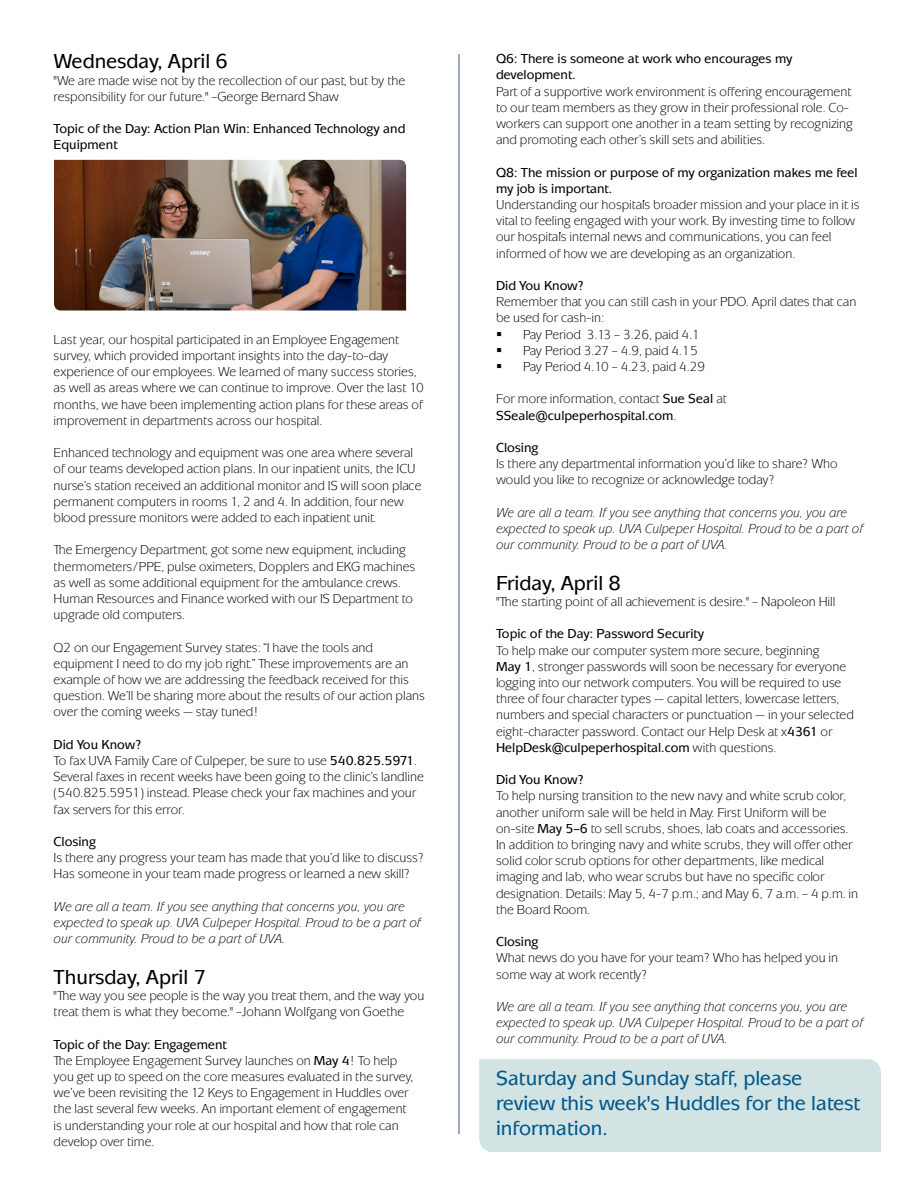
<style>
.page{position:relative;width:918px;height:1188px;background:#fff}
.page>*{position:absolute;margin:0;border:0;box-sizing:border-box;transform-origin:0 0}
.t1{font:500 21px/25.2px "Mixage ITC Std";color:#005789}
.t2{font:500 21px "Mixage ITC Std";color:#000}
.t3{font:13.5px/16.2px "Mixage ITC Std";color:#000}
.t4{font:italic 13.5px/16.2px "Mixage ITC Std";color:#000}
.t5{font:500 13.5px/16.2px "Mixage ITC Std";color:#000}
.s1{font-weight:500}
.s2{font-weight:400}
</style>
<div class="page">
<div style="left:479px;top:1059px;width:402px;height:93px;background:#d1e3e2"></div>
<hr style="left:459px;top:54px;width:1px;height:1080px;background:#385888">
<img style="left:54px;top:160px;width:352px;height:150px">
<h1 class="t2" style="left:54px;top:49px;width:176px">Wednesday, April 6</h1>
<p class="t3" style="left:54px;top:72px;width:353px">"We are made wise not by the recollection of our past, but by the responsibility for our future." –George Bernard Shaw</p>
<p class="t5" style="left:54px;top:121px;width:353px">Topic of the Day: Action Plan Win: Enhanced Technology and<br>Equipment</p>
<p class="t3" style="left:54px;top:331px;width:372px">Last year, our hospital participated in an Employee Engagement survey, which provided important insights into the day-to-day experience of our employees. We learned of many success stories, as well as areas where we can continue to improve. Over the last 10 months, we have been implementing action plans for these areas of improvement in departments across our hospital.</p>
<p class="t3" style="left:54px;top:445px;width:369px">Enhanced technology and equipment was one area where several of our teams developed action plans. In our inpatient units, the ICU nurse’s station received an additional monitor and IS will soon place permanent computers in rooms 1, 2 and 4. In addition, four new blood pressure monitors were added to each inpatient unit.</p>
<p class="t3" style="left:54px;top:542px;width:363px">The Emergency Department, got some new equipment, including thermometers/PPE, pulse oximeters, Dopplers and EKG machines as well as some additional equipment for the ambulance crews.<br>Human Resources and Finance worked with our IS Department to upgrade old computers.</p>
<p class="t3" style="left:54px;top:639px;width:373px">Q2 on our Engagement Survey states: “I have the tools and equipment I need to do my job right.” These improvements are an example of how we are addressing the feedback received for this question. We’ll be sharing more about the results of our action plans over the coming weeks — stay tuned!</p>
<p class="t3" style="left:54px;top:736px;width:372px"><span class="s1">Did You Know?<br></span>To fax UVA Family Care of Culpeper, be sure to use <span class="s1">540.825.5971</span>.<br>Several faxes in recent weeks have been going to the clinic’s landline (540.825.5951) instead. Please check your fax machines and your fax servers for this error.</p>
<p class="t5" style="left:54px;top:833px;width:44px">Closing</p>
<p class="t3" style="left:54px;top:850px;width:372px">Is there any progress your team has made that you’d like to discuss?<br>Has someone in your team made progress or learned a new skill?</p>
<p class="t4" style="left:54px;top:898px;width:369px">We are all a team. If you see anything that concerns you, you are expected to speak up. UVA Culpeper Hospital. Proud to be a part of our community. Proud to be a part of UVA.</p>
<h1 class="t2" style="left:54px;top:964px;width:154px">Thursday, April 7</h1>
<p class="t3" style="left:54px;top:987px;width:372px">"The way you see people is the way you treat them, and the way you treat them is what they become." –Johann Wolfgang von Goethe</p>
<p class="t3" style="left:54px;top:1036px;width:361px"><span class="s1">Topic of the Day: Engagement<br></span>The Employee Engagement Survey launches on <span class="s1">May 4</span>! To help you get up to speed on the core measures evaluated in the survey, we’ve been revisiting the 12 Keys to Engagement in Huddles over the last several few weeks. An important element of engagement is understanding your role at our hospital and how that role can develop over time.</p>
<p class="t5" style="left:496px;top:51px;width:298px">Q6: There is someone at work who encourages my development.</p>
<p class="t3" style="left:496px;top:83px;width:358px">Part of a supportive work environment is offering encouragement to our team members as they grow in their professional role. Co&shy;workers can support one another in a team setting by recognizing and promoting each other’s skill sets and abilities.</p>
<p class="t5" style="left:496px;top:164px;width:363px">Q8: The mission or purpose of my organization makes me feel my job is important.</p>
<p class="t3" style="left:496px;top:196px;width:365px">Understanding our hospital’s broader mission and your place in it is vital to feeling engaged with your work. By investing time to follow our hospital’s internal news and communications, you can feel informed of how we are developing as an organization.</p>
<p class="t5" style="left:496px;top:277px;width:90px">Did You Know?</p>
<p class="t3" style="left:496px;top:294px;width:362px">Remember that you can still cash in your PDO. April dates that can be used for cash-in:</p>
<p class="t3" style="left:496px;top:326px;width:205px">▪ Pay Period 3.13 – 3.26, paid 4.1</p>
<p class="t3" style="left:496px;top:342px;width:203px">▪ Pay Period 3.27 – 4.9, paid 4.15</p>
<p class="t3" style="left:496px;top:358px;width:211px">▪ Pay Period 4.10 – 4.23, paid 4.29</p>
<p class="t5" style="left:496px;top:391px;width:232px"><span class="s2">For more information, contact</span> Sue Seal <span class="s2">at<br></span>SSeale@culpeperhospital.com<span class="s2">.</span></p>
<p class="t5" style="left:496px;top:439px;width:44px">Closing</p>
<p class="t3" style="left:496px;top:456px;width:343px">Is there any departmental information you’d like to share? Who would you like to recognize or acknowledge today?</p>
<p class="t4" style="left:496px;top:504px;width:369px">We are all a team. If you see anything that concerns you, you are expected to speak up. UVA Culpeper Hospital. Proud to be a part of our community. Proud to be a part of UVA.</p>
<h1 class="t2" style="left:496px;top:570px;width:126px">Friday, April 8</h1>
<p class="t3" style="left:496px;top:593px;width:341px">"The starting point of all achievement is desire." – Napoleon Hill</p>
<p class="t5" style="left:496px;top:626px;width:210px">Topic of the Day: Password Security</p>
<p class="t3" style="left:496px;top:642px;width:359px">To help make our computer system more secure, beginning<br><span class="s1">May 1</span>, stronger passwords will soon be necessary for everyone logging into our network computers. You will be required to use three of four character types — capital letters, lowercase letters, numbers and special characters or punctuation — in your selected eight-character password. Contact our Help Desk at x<span class="s1">4361</span> or <span class="s1">HelpDesk@culpeperhospital.com</span> with questions.</p>
<p class="t5" style="left:496px;top:772px;width:90px">Did You Know?</p>
<p class="t3" style="left:496px;top:788px;width:364px">To help nursing transition to the new navy and white scrub color, another uniform sale will be held in May. First Uniform will be on-site <span class="s1">May 5–6</span> to sell scrubs, shoes, lab coats and accessories.<br>In addition to bringing navy and white scrubs, they will offer other solid color scrub options for other departments, like medical imaging and lab, who wear scrubs but have no specific color designation. Details: May 5, 4-7 p.m.; and May 6, 7 a.m. – 4 p.m. in the Board Room.</p>
<p class="t5" style="left:496px;top:934px;width:44px">Closing</p>
<p class="t3" style="left:496px;top:950px;width:344px">What news do you have for your team? Who has helped you in some way at work recently?</p>
<p class="t4" style="left:496px;top:998px;width:369px">We are all a team. If you see anything that concerns you, you are expected to speak up. UVA Culpeper Hospital. Proud to be a part of our community. Proud to be a part of UVA.</p>
<h1 class="t1" style="left:496px;top:1065px;width:366px">Saturday and Sunday staff, please review this week's Huddles for the latest information.</h1>
</div>
